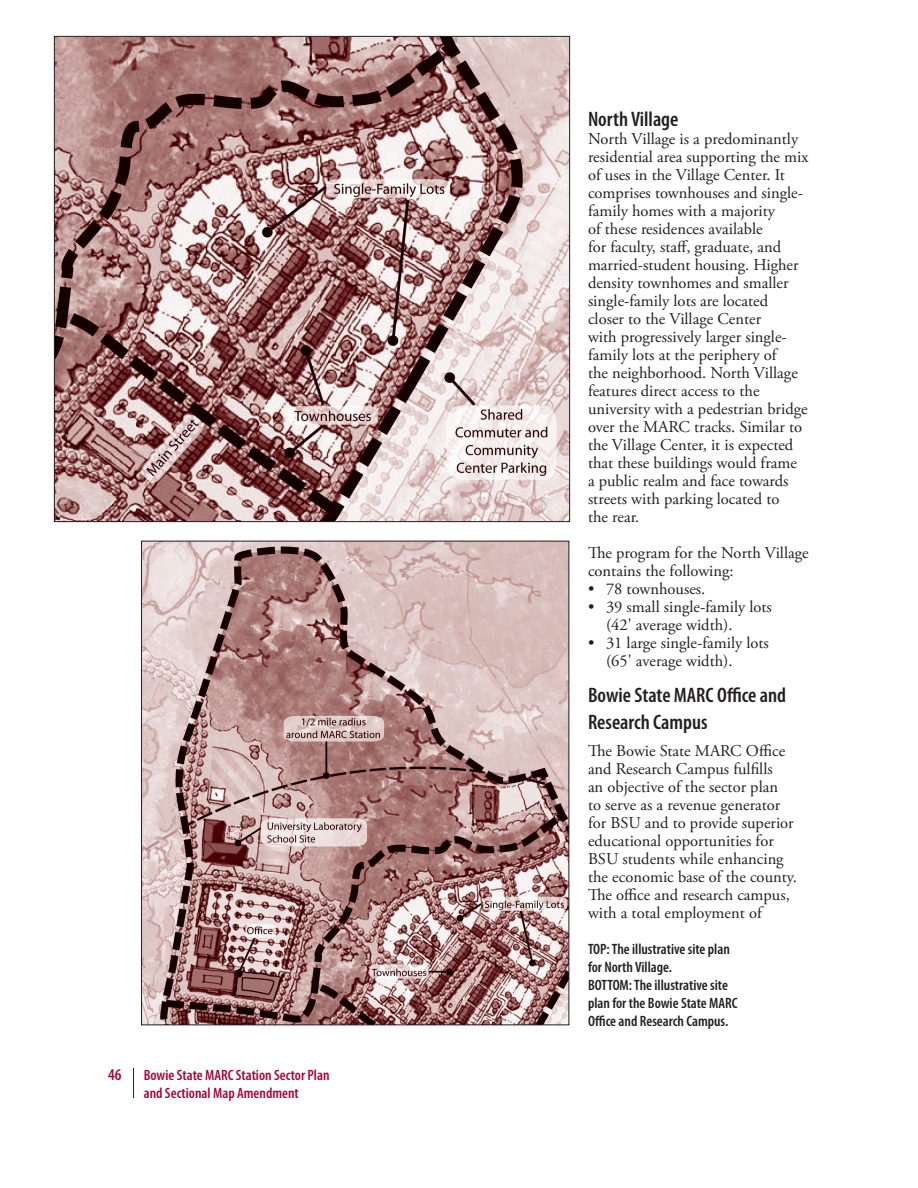
<style>
.page{position:relative;width:918px;height:1188px;background:#fff}
.page>*{position:absolute;margin:0;border:0;box-sizing:border-box;transform-origin:0 0}
.headline_14pt{font:600 condensed 21px/27px "Myriad Pro";color:#231f20}
.bullet_gara{font:16.5px/18px "Adobe Garamond Pro";color:#231f20}
.t1{font:600 condensed 16.5px "Myriad Pro";color:#ab0333}
.t2{font:600 condensed 15px/18px "Myriad Pro";color:#231f20}
.t3{font:600 condensed 15px/18px "Myriad Pro";color:#ab0333}
</style>
<div class="page">
<hr style="left:133px;top:1068px;width:1px;height:30px;background:#231f20">
<img style="left:56px;top:38px;width:512px;height:482px">
<img style="left:143px;top:543px;width:424px;height:480px">
<p class="t1" style="left:108px;top:1064px;width:15px">46</p>
<p class="t3" style="left:144px;top:1066px;width:187px">Bowie State MARC Station Sector Plan and Sectional Map Amendment</p>
<p class="headline_14pt" style="left:588px;top:105px;width:92px">North Village</p>
<p class="bullet_gara" style="left:588px;top:130px;width:222px">North Village is a predominantly residential area supporting the mix of uses in the Village Center. It comprises townhouses and single&shy;family homes with a majority<br>of these residences available<br>for faculty, staff, graduate, and married-student housing. Higher density townhomes and smaller single-family lots are located<br>closer to the Village Center<br>with progressively larger single&shy;family lots at the periphery of<br>the neighborhood. North Village features direct access to the university with a pedestrian bridge over the MARC tracks. Similar to the Village Center, it is expected that these buildings would frame<br>a public realm and face towards streets with parking located to<br>the rear.</p>
<p class="bullet_gara" style="left:588px;top:544px;width:222px">The program for the North Village contains the following:</p>
<p class="bullet_gara" style="left:588px;top:580px;width:119px">• 78 townhouses.</p>
<p class="bullet_gara" style="left:606px;top:598px;width:167px;text-indent:-18px">• 39 small single-family lots (42' average width).</p>
<p class="bullet_gara" style="left:606px;top:634px;width:164px;text-indent:-18px">• 31 large single-family lots (65' average width).</p>
<p class="headline_14pt" style="left:588px;top:681px;width:200px">Bowie State MARC Office and<br>Research Campus</p>
<p class="bullet_gara" style="left:588px;top:742px;width:210px">The Bowie State MARC Office and Research Campus fulfills<br>an objective of the sector plan<br>to serve as a revenue generator for BSU and to provide superior educational opportunities for<br>BSU students while enhancing the economic base of the county.<br>The office and research campus, with a total employment of</p>
<p class="t2" style="left:588px;top:940px;width:143px">TOP: The illustrative site plan for North Village.</p>
<p class="t2" style="left:588px;top:976px;width:151px">BOTTOM: The illustrative site plan for the Bowie State MARC<br>Office and Research Campus.</p>
</div>
